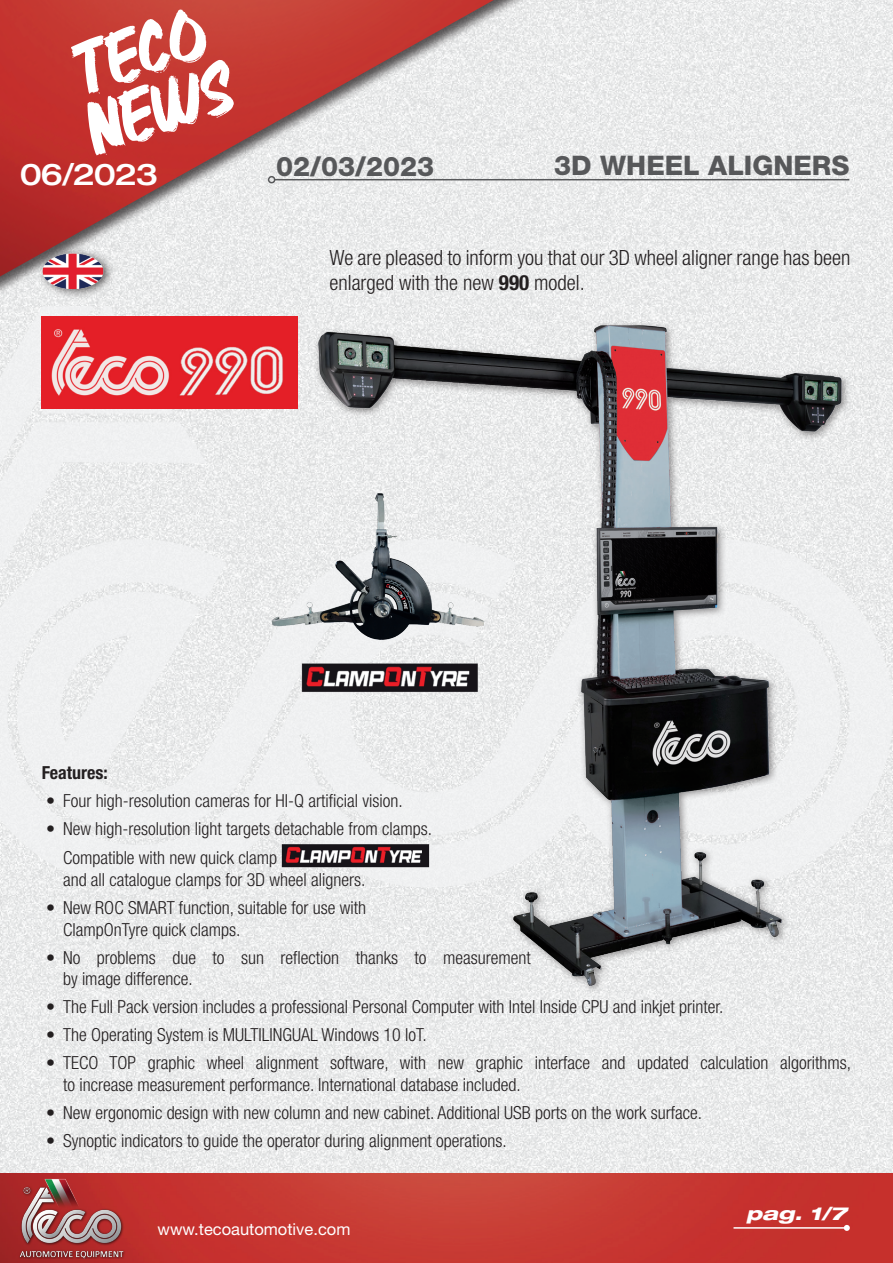
<style>
.page{position:relative;width:893px;height:1263px;background:#fff}
.page>*{position:absolute;margin:0;border:0;box-sizing:border-box;transform-origin:0 0}
.t1{font:500 expanded 30px "Helvetica Neue LT Std";letter-spacing:-.04em;color:#fff}
.t2{font:800 27px "Helvetica Neue LT Std";color:#57585a}
.t3{font:300 condensed 21px/25.2px "Helvetica Neue LT Std";color:#231f20}
.t4{font:300 condensed 18px/21.6px "Helvetica Neue LT Std";color:#231f20}
.t5{font:700 condensed 18px "Helvetica Neue LT Std";color:#231f20}
.t6{font:italic 800 expanded 18px "Helvetica Neue LT Std";color:#fff;scale:1.09 1}
.t7{font:16.5px "Helvetica Neue LT Std";color:#fff}
.s1{font-weight:700}
</style>
<div class="page">
<img style="left:0;top:888px;width:893px;height:285px">
<img style="left:0;top:1173px;width:893px;height:90px">
<img style="left:18px;top:1176px;width:155px;height:83px">
<hr style="left:733px;top:1227px;width:114px;height:2px;background:#fff">
<svg style="left:844px;top:1225px;width:6px;height:6px"></svg>
<svg style="left:0;top:415px;width:893px;height:473px;fill:#eef0f0"></svg>
<img style="left:0;top:0;width:893px;height:401px">
<hr style="left:275px;top:179px;width:574px;height:1px;background:#57585a">
<div style="left:268px;top:176px;width:7px;height:7px;border:2px solid #57585a;border-radius:50%"></div>
<svg style="left:70px;top:9px;width:164px;height:146px"></svg>
<img style="left:291px;top:325px;width:559px;height:666px">
<img style="left:42px;top:317px;width:255px;height:91px">
<img style="left:268px;top:481px;width:225px;height:172px">
<img style="left:302px;top:663px;width:177px;height:30px">
<div style="left:37px;top:247px;width:78px;height:53px;background:#231f20;opacity:.75"></div>
<img style="left:39px;top:253px;width:67px;height:35px">
<img style="left:281px;top:843px;width:150px;height:26px">
<h1 class="t1" style="left:20px;top:155px;width:140px">06/2023</h1>
<h2 class="t2" style="left:276px;top:150px;width:160px">02/03/2023</h2>
<h2 class="t2" style="left:554px;top:149px;width:297px">3D WHEEL ALIGNERS</h2>
<p class="t3" style="left:330px;top:245px;width:522px">We are pleased to inform you that our 3D wheel aligner range has been enlarged with the new <span class="s1">990</span> model.</p>
<p class="t5" style="left:42px;top:762px;width:67px">Features:</p>
<p class="t4" style="left:46px;top:790px;width:358px">• Four high-resolution cameras for HI-Q artificial vision.</p>
<p class="t4" style="left:63px;top:814px;width:371px;line-height:29.1px;text-indent:-17px">• New high-resolution light targets detachable from clamps.<br>Compatible with new quick clamp</p>
<p class="t4" style="left:63px;top:869px;width:304px">and all catalogue clamps for 3D wheel aligners.</p>
<p class="t4" style="left:63px;top:897px;width:305px;text-indent:-17px">• New ROC SMART function, suitable for use with<br>ClampOnTyre quick clamps.</p>
<p class="t4" style="left:63px;top:946px;width:469px;text-indent:-17px">• No problems due to sun reflection thanks to measurement by image difference.</p>
<p class="t4" style="left:46px;top:996px;width:679px">• The Full Pack version includes a professional Personal Computer with Intel Inside CPU and inkjet printer.</p>
<p class="t4" style="left:46px;top:1024px;width:382px">• The Operating System is MULTILINGUAL Windows 10 IoT.</p>
<p class="t4" style="left:63px;top:1052px;width:789px;text-indent:-17px">• TECO TOP graphic wheel alignment software, with new graphic interface and updated calculation algorithms, to increase measurement performance. International database included.</p>
<p class="t4" style="left:46px;top:1101px;width:658px">• New ergonomic design with new column and new cabinet. Additional USB ports on the work surface.</p>
<p class="t4" style="left:46px;top:1129px;width:462px">• Synoptic indicators to guide the operator during alignment operations.</p>
<p class="t7" style="left:158px;top:1219px;width:194px">www.tecoautomotive.com</p>
<p class="t6" style="left:746px;top:1202px;width:94px">pag. 1/7</p>
</div>
